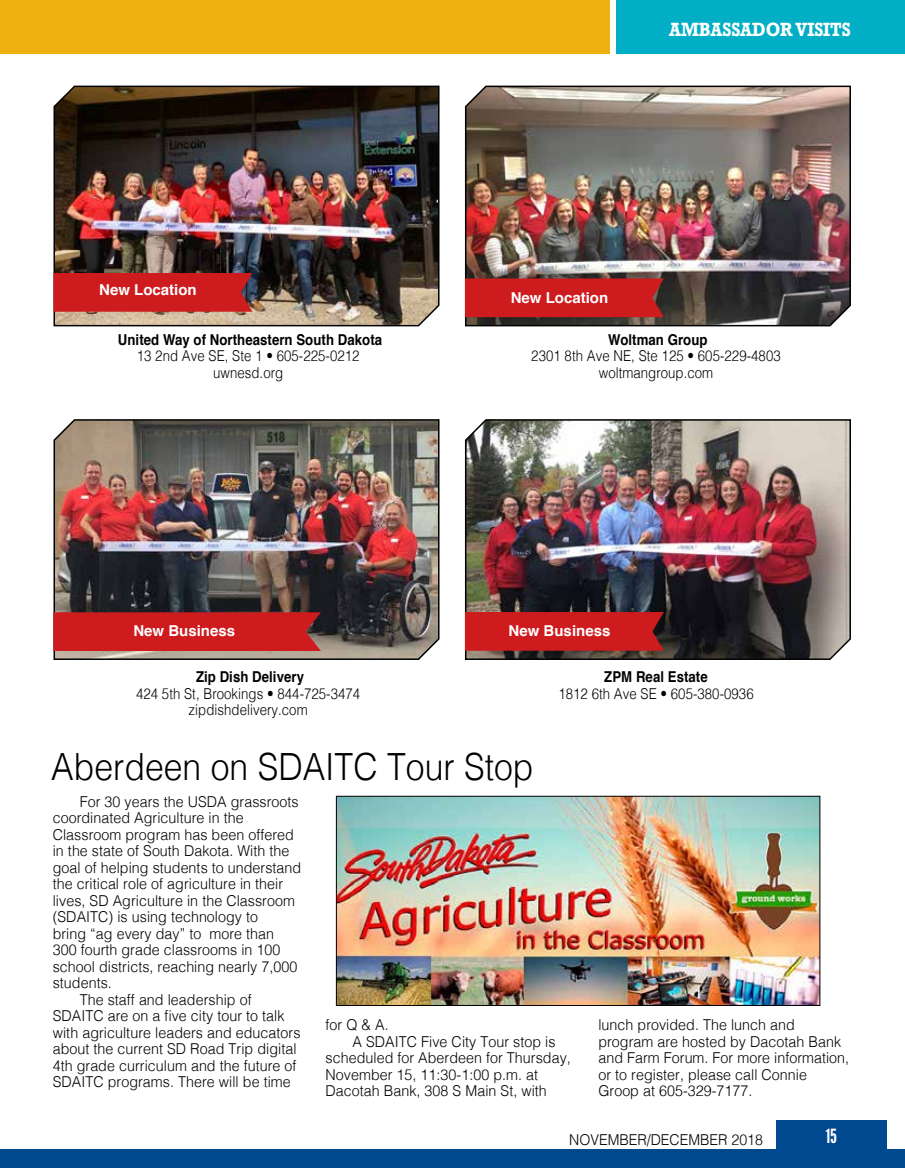
<style>
.page{position:relative;width:905px;height:1168px;background:#fff}
.page>*{position:absolute;margin:0;border:0;box-sizing:border-box;transform-origin:0 0}
.t1{font:300 37.5px "Helvetica";color:#000;scale:.9 1}
.t2{font:19.5px "League Gothic";color:#fff}
.t3{font:700 18px "Rockwell";color:#fff;scale:.88 1}
.t4{font:300 15px/16.5px "Helvetica";letter-spacing:.005em;color:#000;scale:.95 1}
.t5{font:300 15px/16.5px "Helvetica";letter-spacing:.005em;color:#000;text-align:center;scale:.88 1}
.t6{font:700 15px "Helvetica";letter-spacing:.005em;color:#000;scale:.88 1}
.t7{font:700 15px "Helvetica";color:#fff}
.t8{font:300 15px "Helvetica";letter-spacing:.005em;color:#000;scale:.94 1}
</style>
<div class="page">
<div style="left:775px;top:1120px;width:111px;height:48px;background:#004990"></div>
<div style="left:0;top:1149px;width:904px;height:19px;background:#004990"></div>
<div style="left:616px;top:0;width:288px;height:54px;background:#00aec5"></div>
<div style="left:0;top:0;width:609px;height:54px;background:#eeb111"></div>
<img style="left:464px;top:85px;width:387px;height:242px">
<img style="left:464px;top:419px;width:387px;height:241px">
<img style="left:53px;top:85px;width:387px;height:242px">
<img style="left:53px;top:419px;width:387px;height:241px">
<div style="left:465px;top:278px;width:198px;height:39px;background:#ce1b1e"></div>
<div style="left:465px;top:612px;width:198px;height:39px;background:#ce1b1e"></div>
<div style="left:53px;top:273px;width:199px;height:39px;background:#ce1b1e"></div>
<div style="left:53px;top:612px;width:268px;height:39px;background:#ce1b1e"></div>
<img style="left:338px;top:798px;width:480px;height:205px">
<div style="left:336px;top:796px;width:484px;height:209px;border:1px solid #000"></div>
<p class="t7" style="left:99px;top:278px;width:99px">New Location</p>
<p class="t6" style="left:118px;top:327px;width:302px">United Way of Northeastern South Dakota</p>
<p class="t5" style="left:137px;top:346px;width:255px">13 2nd Ave SE, Ste 1 • 605-225-0212 uwnesd.org</p>
<p class="t3" style="left:669px;top:18px;width:208px">AMBASSADOR VISITS</p>
<p class="t7" style="left:510px;top:285px;width:99px">New Location</p>
<p class="t6" style="left:608px;top:327px;width:114px">Woltman Group</p>
<p class="t5" style="left:531px;top:346px;width:285px">2301 8th Ave NE, Ste 125 • 605-229-4803 woltmangroup.com</p>
<p class="t7" style="left:133px;top:619px;width:103px">New Business</p>
<p class="t7" style="left:508px;top:619px;width:103px">New Business</p>
<p class="t6" style="left:196px;top:665px;width:124px">Zip Dish Delivery</p>
<p class="t5" style="left:136px;top:684px;width:256px">424 5th St, Brookings • 844-725-3474 zipdishdelivery.com</p>
<h1 class="t1" style="left:51px;top:735px;width:537px">Aberdeen on SDAITC Tour Stop</h1>
<p class="t6" style="left:604px;top:665px;width:119px">ZPM Real Estate</p>
<p class="t5" style="left:558px;top:684px;width:223px">1812 6th Ave SE • 605-380-0936</p>
<p class="t4" style="left:80px;top:792px;width:232px">For 30 years the USDA grassroots</p>
<p class="t4" style="left:53px;top:809px;width:202px">coordinated Agriculture in the</p>
<p class="t4" style="left:53px;top:825px;width:255px">Classroom program has been offered</p>
<p class="t4" style="left:53px;top:842px;width:251px">in the state of South Dakota. With the</p>
<p class="t4" style="left:53px;top:858px;width:263px">goal of helping students to understand</p>
<p class="t4" style="left:53px;top:875px;width:244px">the critical role of agriculture in their</p>
<p class="t4" style="left:53px;top:891px;width:256px">lives, SD Agriculture in the Classroom</p>
<p class="t4" style="left:53px;top:908px;width:218px">(SDAITC) is using technology to</p>
<p class="t4" style="left:53px;top:924px;width:234px">bring “ag every day” to more than</p>
<p class="t4" style="left:53px;top:941px;width:241px">300 fourth grade classrooms in 100</p>
<p class="t4" style="left:53px;top:957px;width:259px">school districts, reaching nearly 7,000</p>
<p class="t4" style="left:53px;top:974px;width:64px">students.</p>
<p class="t4" style="left:80px;top:990px;width:182px">The staff and leadership of</p>
<p class="t4" style="left:53px;top:1007px;width:245px">SDAITC are on a five city tour to talk</p>
<p class="t4" style="left:53px;top:1023px;width:262px">with agriculture leaders and educators</p>
<p class="t4" style="left:53px;top:1040px;width:258px">about the current SD Road Trip digital</p>
<p class="t4" style="left:53px;top:1056px;width:258px">4th grade curriculum and the future of</p>
<p class="t4" style="left:53px;top:1073px;width:252px">SDAITC programs. There will be time</p>
<p class="t4" style="left:325px;top:1016px;width:68px">for Q &amp; A.</p>
<p class="t4" style="left:352px;top:1032px;width:215px">A SDAITC Five City Tour stop is</p>
<p class="t4" style="left:325px;top:1049px;width:260px">scheduled for Aberdeen for Thursday,</p>
<p class="t4" style="left:325px;top:1065px;width:225px">November 15, 11:30-1:00 p.m. at</p>
<p class="t4" style="left:325px;top:1082px;width:234px">Dacotah Bank, 308 S Main St, with</p>
<p class="t4" style="left:598px;top:1016px;width:265px">lunch provided. The lunch and program are hosted by Dacotah Bank and Farm Forum. For more information, or to register, please call Connie<br>Groop at 605-329-7177.</p>
<p class="t8" style="left:569px;top:1127px;width:207px">NOVEMBER/DECEMBER 2018</p>
<h2 class="t2" style="left:825px;top:1125px;width:13px">15</h2>
</div>
